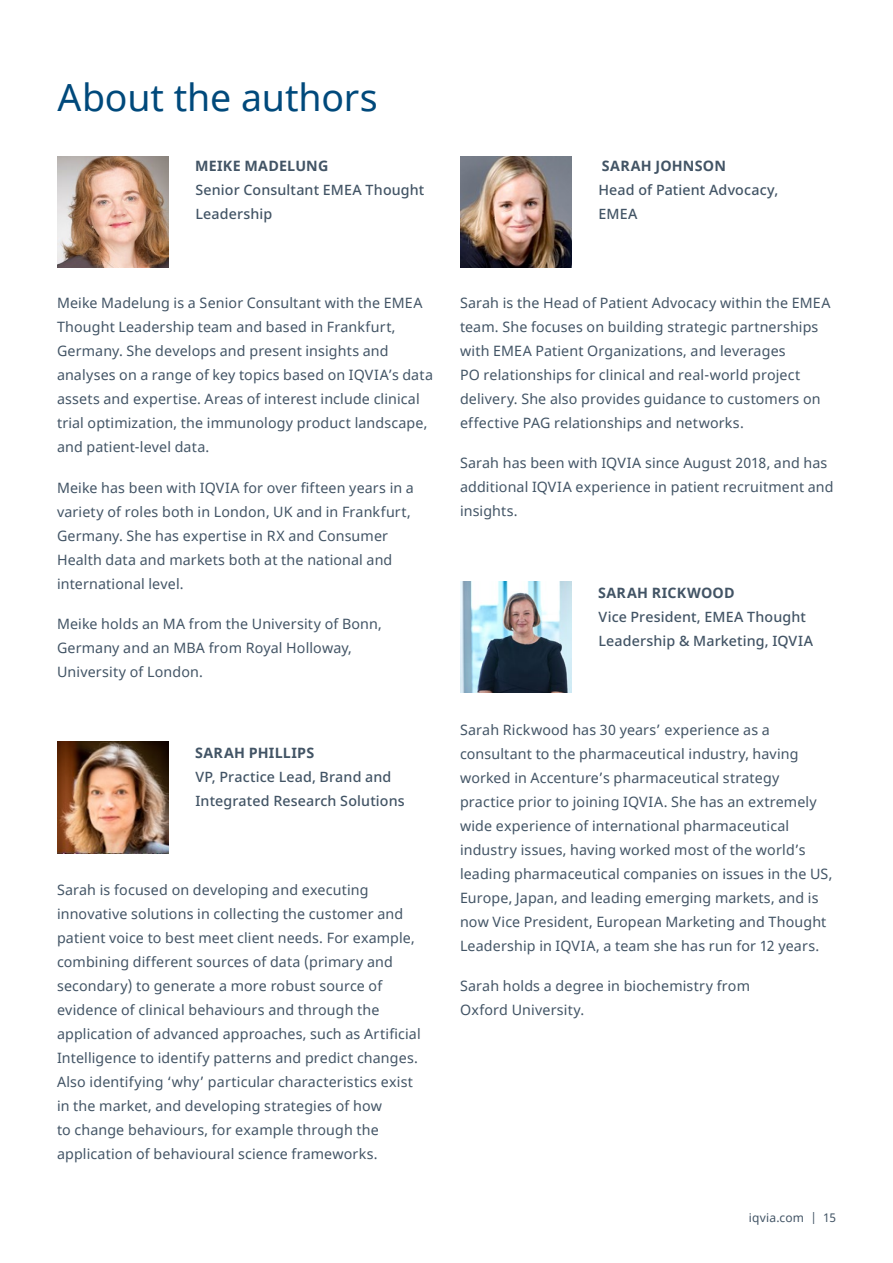
<style>
.page{position:relative;width:893px;height:1263px;background:#fff}
.page>*{position:absolute;margin:0;border:0;box-sizing:border-box;transform-origin:0 0}
.t1{font:37.5px "Noto Sans";letter-spacing:-.005em;color:#00497b}
.t2{font:14.25px/24px "Noto Sans";letter-spacing:.01em;color:#425465}
.t3{font:500 14.25px/24px "Noto Sans";letter-spacing:.01em;color:#425465}
.t4{font:700 14.25px "Noto Sans";letter-spacing:.02em;color:#425465}
.t5{font:12px "Noto Sans";letter-spacing:.015em;color:#425465}
</style>
<div class="page">
<img style="left:57px;top:156px;width:112px;height:111px">
<img style="left:57px;top:741px;width:112px;height:112px">
<img style="left:460px;top:156px;width:111px;height:111px">
<img style="left:460px;top:581px;width:111px;height:112px">
<h1 class="t1" style="left:58px;top:71px;width:322px">About the authors</h1>
<p class="t4" style="left:195px;top:156px;width:135px">MEIKE MADELUNG</p>
<p class="t3" style="left:195px;top:178px;width:230px">Senior Consultant EMEA Thought<br>Leadership</p>
<p class="t4" style="left:602px;top:156px;width:126px">SARAH JOHNSON</p>
<p class="t3" style="left:598px;top:178px;width:181px">Head of Patient Advocacy,<br>EMEA</p>
<p class="t2" style="left:57px;top:292px;width:377px">Meike Madelung is a Senior Consultant with the EMEA Thought Leadership team and based in Frankfurt, Germany. She develops and present insights and analyses on a range of key topics based on IQVIA’s data assets and expertise. Areas of interest include clinical trial optimization, the immunology product landscape, and patient-level data.</p>
<p class="t2" style="left:57px;top:476px;width:358px">Meike has been with IQVIA for over fifteen years in a variety of roles both in London, UK and in Frankfurt, Germany. She has expertise in RX and Consumer Health data and markets both at the national and international level.</p>
<p class="t2" style="left:57px;top:612px;width:326px">Meike holds an MA from the University of Bonn,<br>Germany and an MBA from Royal Holloway,<br>University of London.</p>
<p class="t4" style="left:195px;top:743px;width:121px">SARAH PHILLIPS</p>
<p class="t3" style="left:195px;top:765px;width:211px">VP, Practice Lead, Brand and<br>Integrated Research Solutions</p>
<p class="t2" style="left:57px;top:878px;width:365px">Sarah is focused on developing and executing innovative solutions in collecting the customer and patient voice to best meet client needs. For example, combining different sources of data (primary and secondary) to generate a more robust source of evidence of clinical behaviours and through the application of advanced approaches, such as Artificial Intelligence to identify patterns and predict changes.<br>Also identifying ‘why’ particular characteristics exist in the market, and developing strategies of how<br>to change behaviours, for example through the application of behavioural science frameworks.</p>
<p class="t2" style="left:460px;top:291px;width:372px">Sarah is the Head of Patient Advocacy within the EMEA team. She focuses on building strategic partnerships with EMEA Patient Organizations, and leverages<br>PO relationships for clinical and real-world project delivery. She also provides guidance to customers on effective PAG relationships and networks.</p>
<p class="t2" style="left:460px;top:452px;width:375px">Sarah has been with IQVIA since August 2018, and has additional IQVIA experience in patient recruitment and insights.</p>
<p class="t4" style="left:598px;top:582px;width:138px">SARAH RICKWOOD</p>
<p class="t3" style="left:598px;top:605px;width:216px">Vice President, EMEA Thought<br>Leadership &amp; Marketing, IQVIA</p>
<p class="t2" style="left:460px;top:718px;width:374px">Sarah Rickwood has 30 years’ experience as a consultant to the pharmaceutical industry, having worked in Accenture’s pharmaceutical strategy practice prior to joining IQVIA. She has an extremely wide experience of international pharmaceutical industry issues, having worked most of the world’s leading pharmaceutical companies on issues in the US, Europe, Japan, and leading emerging markets, and is now Vice President, European Marketing and Thought Leadership in IQVIA, a team she has run for 12 years.</p>
<p class="t2" style="left:460px;top:974px;width:292px">Sarah holds a degree in biochemistry from<br>Oxford University.</p>
<p class="t5" style="left:749px;top:1209px;width:89px">iqvia.com | 15</p>
</div>
